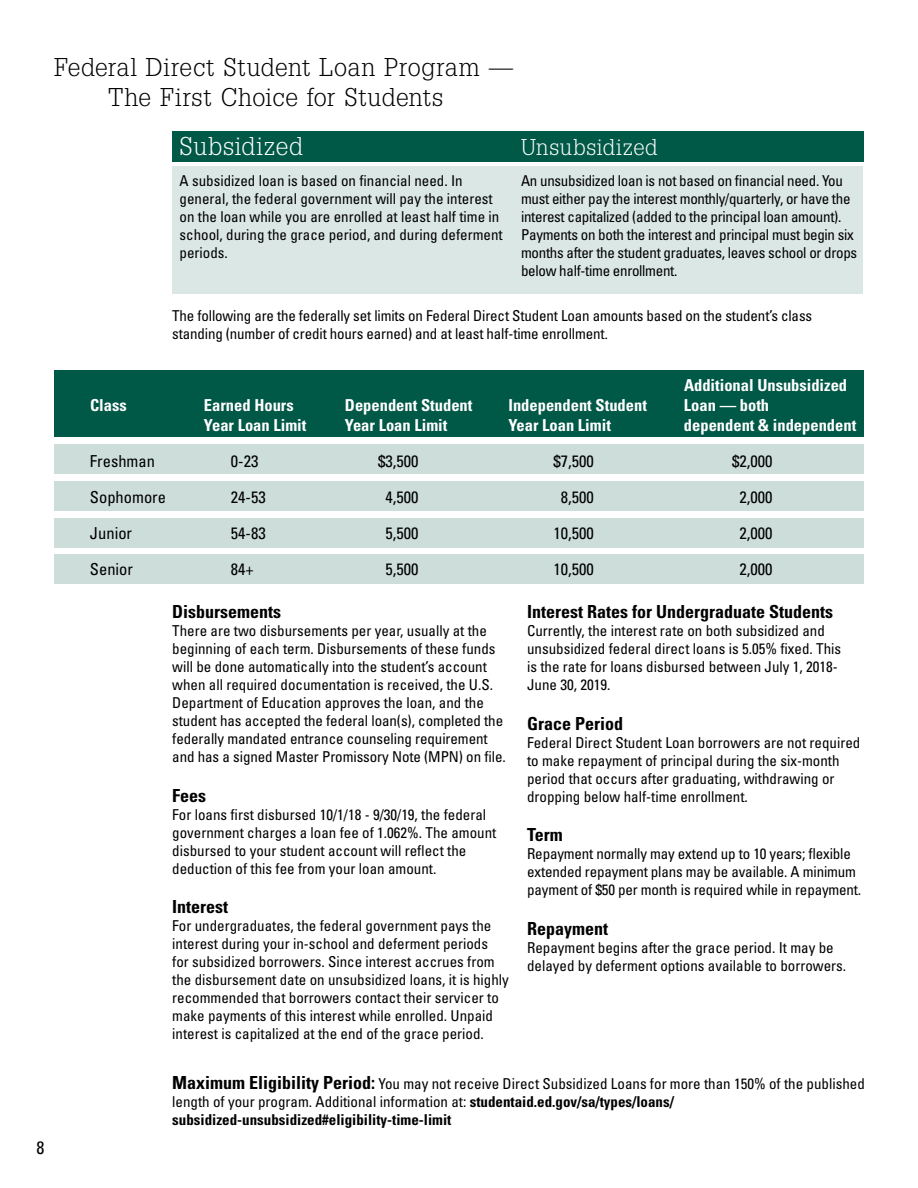
<style>
.page{position:relative;width:918px;height:1188px;background:#fff}
.page>*{position:absolute;margin:0;border:0;box-sizing:border-box;transform-origin:0 0}
.t1{font:27px/30px "Square Serif Light DTC";letter-spacing:.02em;color:#000}
.t2{font:27px "Square Serif Light DTC";letter-spacing:.025em;color:#fff}
.t3{font:24px "Square Serif Light DTC";letter-spacing:.025em;color:#fff}
.t4{font:700 condensed 18px "Univers";color:#000}
.t5{font:condensed 18px "Univers";color:#000}
.t6{font:700 condensed 16.5px "Univers";color:#fff}
.t7{font:condensed 16.5px "Univers";color:#000}
.t8{font:condensed 15px/18px "Univers";color:#000}
.t9{font:condensed 15px/18px "Univers";letter-spacing:-.02em;color:#000}
.s1{font-family:"Times";font-stretch:normal}
.s2{font-weight:700;font-size:18px}
.s3{font-weight:700}
</style>
<div class="page">
<div style="left:54px;top:370px;width:810px;height:66px;background:#005847"></div>
<div style="left:54px;top:444px;width:810px;height:30px;background:#cddeda"></div>
<div style="left:54px;top:481px;width:810px;height:30px;background:#cddeda"></div>
<div style="left:54px;top:519px;width:810px;height:29px;background:#cddeda"></div>
<div style="left:54px;top:554px;width:810px;height:30px;background:#cddeda"></div>
<div style="left:172px;top:166px;width:691px;height:128px;background:#dbe7e5"></div>
<div style="left:172px;top:132px;width:692px;height:30px;background:#005847"></div>
<h1 class="t1" style="left:108px;top:52px;width:407px;text-indent:-54px">Federal Direct Student Loan Program —<br>The First Choice for Students</h1>
<h1 class="t2" style="left:180px;top:131px;width:125px">Subsidized</h1>
<p class="t8" style="left:180px;top:172px;width:325px">A subsidized loan is based on financial need. In general, the federal government will pay the interest on the loan while you are enrolled at least half time in school, during the grace period, and during deferment periods.</p>
<h2 class="t3" style="left:521px;top:133px;width:138px">Unsubsidized</h2>
<p class="t9" style="left:521px;top:172px;width:338px">An unsubsidized loan is not based on financial need. You must either pay the interest monthly/quarterly, or have the interest capitalized (added to the principal loan amount).<br>Payments on both the interest and principal must begin six months after the student graduates, leaves school or drops below half-time enrollment.</p>
<p class="t8" style="left:172px;top:306px;width:641px">The following are the federally set limits on Federal Direct Student Loan amounts based on the student’s class standing (number of credit hours earned) and at least half-time enrollment<span class="s1">.</span></p>
<p class="t5" style="left:37px;top:1136px;width:9px">8</p>
<p class="t6" style="left:684px;top:375px;width:165px">Additional Unsubsidized</p>
<p class="t6" style="left:90px;top:395px;width:38px">Class</p>
<p class="t6" style="left:204px;top:395px;width:91px">Earned Hours</p>
<p class="t6" style="left:345px;top:395px;width:129px">Dependent Student</p>
<p class="t6" style="left:508px;top:395px;width:140px">Independent Student</p>
<p class="t6" style="left:684px;top:395px;width:87px">Loan — both</p>
<p class="t6" style="left:204px;top:415px;width:104px">Year Loan Limit</p>
<p class="t6" style="left:345px;top:415px;width:104px">Year Loan Limit</p>
<p class="t6" style="left:508px;top:415px;width:104px">Year Loan Limit</p>
<p class="t6" style="left:684px;top:415px;width:174px">dependent &amp; independent</p>
<p class="t7" style="left:90px;top:450px;width:67px">Freshman</p>
<p class="t7" style="left:231px;top:450px;width:29px">0-23</p>
<p class="t7" style="left:378px;top:450px;width:42px">$3,500</p>
<p class="t7" style="left:554px;top:450px;width:42px">$7,500</p>
<p class="t7" style="left:732px;top:450px;width:42px">$2,000</p>
<p class="t7" style="left:90px;top:486px;width:78px">Sophomore</p>
<p class="t7" style="left:231px;top:486px;width:36px">24-53</p>
<p class="t7" style="left:385px;top:486px;width:34px">4,500</p>
<p class="t7" style="left:561px;top:486px;width:34px">8,500</p>
<p class="t7" style="left:739px;top:486px;width:34px">2,000</p>
<p class="t7" style="left:90px;top:522px;width:44px">Junior</p>
<p class="t7" style="left:231px;top:522px;width:36px">54-83</p>
<p class="t7" style="left:385px;top:522px;width:34px">5,500</p>
<p class="t7" style="left:554px;top:522px;width:42px">10,500</p>
<p class="t7" style="left:739px;top:522px;width:34px">2,000</p>
<p class="t7" style="left:90px;top:558px;width:45px">Senior</p>
<p class="t7" style="left:231px;top:558px;width:24px">84+</p>
<p class="t7" style="left:385px;top:558px;width:34px">5,500</p>
<p class="t7" style="left:554px;top:558px;width:42px">10,500</p>
<p class="t7" style="left:739px;top:558px;width:34px">2,000</p>
<p class="t4" style="left:172px;top:601px;width:110px">Disbursements</p>
<p class="t8" style="left:172px;top:622px;width:335px">There are two disbursements per year, usually at the beginning of each term. Disbursements of these funds will be done automatically into the student’s account when all required documentation is received, the U.S.<br>Department of Education approves the loan, and the student has accepted the federal loan(s), completed the federally mandated entrance counseling requirement and has a signed Master Promissory Note (MPN) on file.</p>
<p class="t4" style="left:172px;top:784px;width:35px">Fees</p>
<p class="t8" style="left:172px;top:805px;width:326px">For loans first disbursed 10/1/18 - 9/30/19, the federal government charges a loan fee of 1.062%. The amount disbursed to your student account will reflect the deduction of this fee from your loan amount.</p>
<p class="t4" style="left:172px;top:896px;width:57px">Interest</p>
<p class="t8" style="left:172px;top:917px;width:338px">For undergraduates, the federal government pays the interest during your in-school and deferment periods<br>for subsidized borrowers. Since interest accrues from the disbursement date on unsubsidized loans, it is highly recommended that borrowers contact their servicer to make payments of this interest while enrolled. Unpaid interest is capitalized at the end of the grace period.</p>
<p class="t4" style="left:527px;top:601px;width:307px">Interest Rates for Undergraduate Students</p>
<p class="t8" style="left:527px;top:622px;width:316px">Currently, the interest rate on both subsidized and unsubsidized federal direct loans is 5.05% fixed. This is the rate for loans disbursed between July 1, 2018- June 30, 2019.</p>
<p class="t4" style="left:527px;top:712px;width:97px">Grace Period</p>
<p class="t8" style="left:527px;top:733px;width:335px">Federal Direct Student Loan borrowers are not required to make repayment of principal during the six-month period that occurs after graduating, withdrawing or dropping below half-time enrollment.</p>
<p class="t4" style="left:527px;top:824px;width:37px">Term</p>
<p class="t8" style="left:527px;top:845px;width:336px">Repayment normally may extend up to 10 years; flexible extended repayment plans may be available. A minimum payment of $50 per month is required while in repayment.</p>
<p class="t4" style="left:527px;top:917px;width:83px">Repayment</p>
<p class="t8" style="left:527px;top:938px;width:321px">Repayment begins after the grace period. It may be delayed by deferment options available to borrowers.</p>
<p class="t8" style="left:172px;top:1074px;width:694px"><span class="s2">Maximum Eligibility Period:</span> You may not receive Direct Subsidized Loans for more than 150% of the published length of your program. Additional information at: <span class="s3">studentaid.ed.gov/sa/types/loans/ subsidized-unsubsidized#eligibility-time-limit</span></p>
</div>
